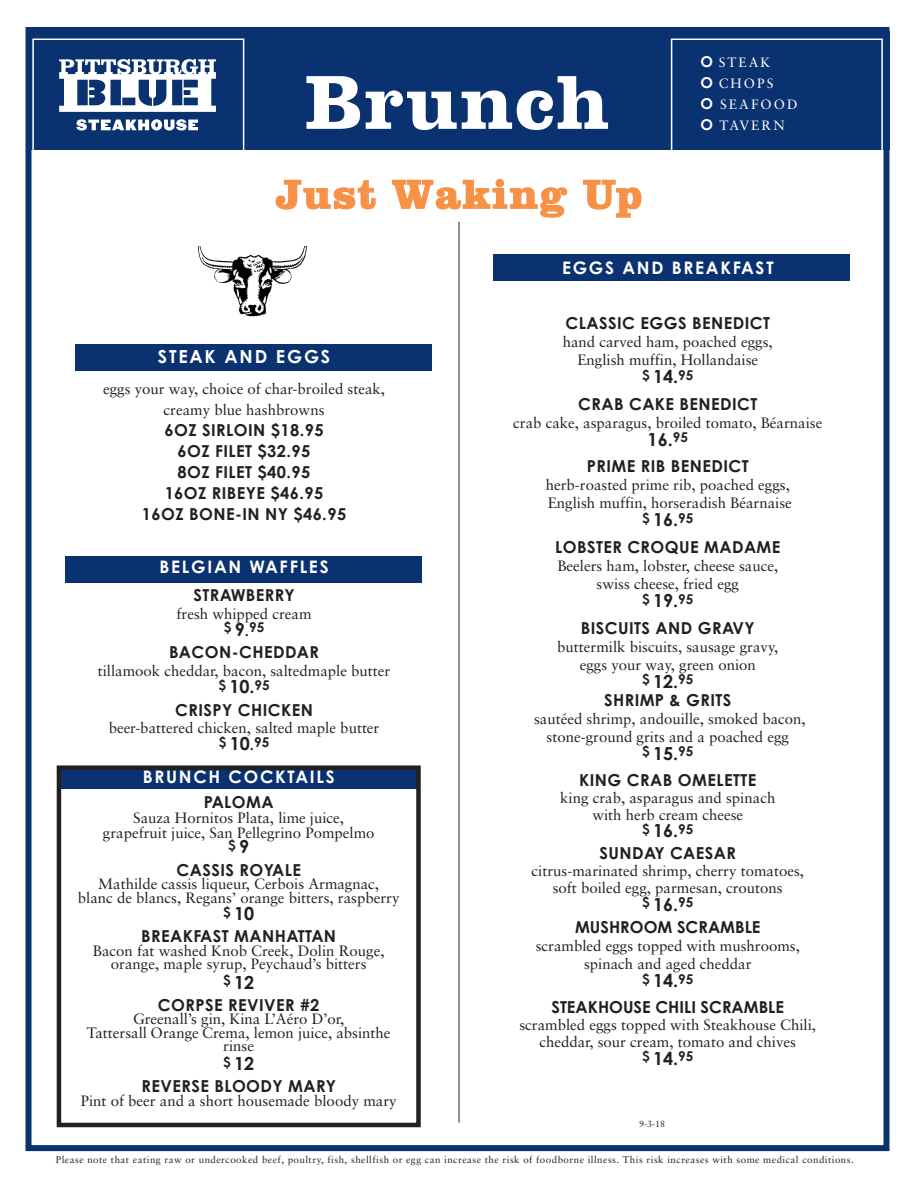
<style>
.page{position:relative;width:918px;height:1188px;background:#fff}
.page>*{position:absolute;margin:0;border:0;box-sizing:border-box;transform-origin:0 0}
.t1{font:700 79.5px "Clarendon";letter-spacing:.02em;color:#fff}
.t2{font:700 42px "Clarendon";letter-spacing:.035em;color:#f69146}
.t3{font:700 18px "Century Gothic";color:#231f20}
.t4{font:700 18px "Century Gothic";letter-spacing:.1em;color:#fff}
.t5{font:700 17.25px "Century Gothic";letter-spacing:.1em;color:#fff}
.t6{font:700 16.5px/21px "Century Gothic";letter-spacing:.025em;color:#231f20;text-align:center}
.t7{font:700 16.5px "Century Gothic";color:#231f20}
.t8{font:15px/18px "Sabon";color:#231f20;text-align:center}
.t9{font:700 13.5px "Century Gothic";color:#231f20}
.t10{font:13.5px/21px "Sabon";letter-spacing:.15em;color:#fff}
.t11{font:9.75px "Sabon";letter-spacing:.05em;color:#231f20}
.t12{font:9px "Sabon";color:#231f20}
.s1{font-family:"Century Gothic";font-weight:700;font-size:15px}
.s2{font-size:18px}
.s3{font-size:15px}
</style>
<div class="page">
<div style="left:26px;top:27px;width:864px;height:1124px;border:6px solid #0b3270"></div>
<div style="left:61px;top:767px;width:356px;height:22px;background:#0b3270"></div>
<div style="left:494px;top:254px;width:356px;height:27px;background:#0b3270"></div>
<div style="left:27px;top:32px;width:862px;height:118px;background:#0b3270"></div>
<div style="left:32px;top:39px;width:212px;height:122px;border:2px solid #fff"></div>
<div style="left:671px;top:39px;width:212px;height:122px;border:2px solid #fff"></div>
<svg style="left:76px;top:119px;width:122px;height:12px"></svg>
<svg style="left:59px;top:59px;width:157px;height:53px"></svg>
<div style="left:57px;top:765px;width:364px;height:362px;border:4px solid #231f20"></div>
<hr style="left:459px;top:222px;width:1px;height:901px;background:#231f20">
<img style="left:198px;top:246px;width:109px;height:71px">
<div style="left:76px;top:344px;width:356px;height:27px;background:#0b3270"></div>
<div style="left:66px;top:556px;width:356px;height:27px;background:#0b3270"></div>
<h1 class="t1" style="left:305px;top:54px;width:305px">Brunch</h1>
<h2 class="t2" style="left:276px;top:169px;width:368px">Just Waking Up</h2>
<p class="t10" style="left:701px;top:53px;width:98px"><span class="s1">O</span> STEAK<br><span class="s1">O</span> CHOPS<br><span class="s1">O</span> SEAFOOD<br><span class="s1">O</span> TAVERN</p>
<p class="t4" style="left:158px;top:350px;width:174px">STEAK AND EGGS</p>
<p class="t8" style="left:103px;top:380px;width:284px;line-height:21px">eggs your way, choice of char-broiled steak, creamy blue hashbrowns</p>
<p class="t6" style="left:142px;top:422px;width:206px">6OZ SIRLOIN $18.95<br>6OZ FILET $32.95<br>8OZ FILET $40.95<br>16OZ RIBEYE $46.95<br>16OZ BONE-IN NY $46.95</p>
<p class="t5" style="left:160px;top:561px;width:171px">BELGIAN WAFFLES</p>
<p class="t6" style="left:193px;top:586px;width:103px">STRAWBERRY</p>
<p class="t8" style="left:177px;top:606px;width:137px">fresh whipped cream</p>
<p class="t9" style="left:224px;top:623px;width:42px">$ <span class="s2">9</span><span class="s3">.</span>95</p>
<p class="t6" style="left:169px;top:644px;width:152px">BACON-CHEDDAR</p>
<p class="t8" style="left:98px;top:663px;width:294px">tillamook cheddar, bacon, saltedmaple butter</p>
<p class="t9" style="left:218px;top:680px;width:53px">$ <span class="s2">10.</span>95</p>
<p class="t6" style="left:175px;top:701px;width:139px">CRISPY CHICKEN</p>
<p class="t8" style="left:109px;top:720px;width:272px">beer-battered chicken, salted maple butter</p>
<p class="t9" style="left:219px;top:737px;width:52px">$ <span class="s2">10</span><span class="s3">.</span>95</p>
<p class="t5" style="left:143px;top:770px;width:193px">BRUNCH COCKTAILS</p>
<p class="t6" style="left:204px;top:794px;width:72px">PALOMA</p>
<p class="t8" style="left:103px;top:812px;width:273px;line-height:15px">Sauza Hornitos Plata, lime juice, grapefruit juice, San Pellegrino Pompelmo</p>
<p class="t9" style="left:228px;top:840px;width:23px">$<span class="s2">9</span></p>
<p class="t6" style="left:177px;top:861px;width:126px">CASSIS ROYALE</p>
<p class="t8" style="left:78px;top:878px;width:323px;line-height:13.5px">Mathilde cassis liqueur, Cerbois Armagnac,<br>blanc de blancs, Regans’ orange bitters, raspberry</p>
<p class="t3" style="left:223px;top:907px;width:33px"><sup>$</sup> 10</p>
<p class="t6" style="left:141px;top:928px;width:196px">BREAKFAST MANHATTAN</p>
<p class="t8" style="left:93px;top:945px;width:293px;line-height:13.5px">Bacon fat washed Knob Creek, Dolin Rouge, orange, maple syrup, Peychaud’s bitters</p>
<p class="t3" style="left:223px;top:976px;width:33px"><sup>$</sup> 12</p>
<p class="t6" style="left:158px;top:996px;width:163px">CORPSE REVIVER #2</p>
<p class="t8" style="left:87px;top:1013px;width:305px;line-height:13.5px">Greenall’s gin, Kina L’Aéro D’or,<br>Tattersall Orange Crema, lemon juice, absinthe rinse</p>
<p class="t3" style="left:223px;top:1057px;width:33px"><sup>$</sup> 12</p>
<p class="t6" style="left:141px;top:1078px;width:196px">REVERSE BLOODY MARY</p>
<p class="t8" style="left:81px;top:1093px;width:317px">Pint of beer and a short housemade bloody mary</p>
<p class="t5" style="left:562px;top:261px;width:213px">EGGS AND BREAKFAST</p>
<p class="t6" style="left:566px;top:314px;width:206px">CLASSIC EGGS BENEDICT</p>
<p class="t8" style="left:563px;top:334px;width:212px">hand carved ham, poached eggs,<br>English muffin, Hollandaise</p>
<p class="t9" style="left:642px;top:370px;width:53px">$ <span class="s2">14.</span>95</p>
<p class="t6" style="left:578px;top:395px;width:181px">CRAB CAKE BENEDICT</p>
<p class="t8" style="left:513px;top:415px;width:311px">crab cake, asparagus, broiled tomato, Béarnaise</p>
<p class="t3" style="left:648px;top:433px;width:42px">16.<sup>95</sup></p>
<p class="t6" style="left:587px;top:458px;width:163px">PRIME RIB BENEDICT</p>
<p class="t8" style="left:546px;top:477px;width:248px;text-align:left">herb-roasted prime rib, poached eggs,<br>English muffin, horseradish Béarnaise</p>
<p class="t9" style="left:642px;top:513px;width:53px">$ <span class="s2">16.</span>95</p>
<p class="t6" style="left:555px;top:538px;width:227px">LOBSTER CROQUE MADAME</p>
<p class="t8" style="left:557px;top:558px;width:222px">Beelers ham, lobster, cheese sauce, swiss cheese, fried egg</p>
<p class="t9" style="left:642px;top:594px;width:53px">$ <span class="s2">19.</span>95</p>
<p class="t6" style="left:581px;top:619px;width:175px">BISCUITS AND GRAVY</p>
<p class="t8" style="left:557px;top:639px;width:223px">buttermilk biscuits, sausage gravy, eggs your way, green onion</p>
<p class="t9" style="left:642px;top:675px;width:53px">$ <span class="s2">12.</span>95</p>
<p class="t6" style="left:604px;top:691px;width:129px">SHRIMP &amp; GRITS</p>
<p class="t8" style="left:534px;top:711px;width:273px">sautéed shrimp, andouille, smoked bacon, stone-ground grits and a poached egg</p>
<p class="t9" style="left:642px;top:747px;width:53px">$ <span class="s2">15.</span>95</p>
<p class="t6" style="left:579px;top:771px;width:178px">KING CRAB OMELETTE</p>
<p class="t8" style="left:560px;top:790px;width:217px;line-height:17.2px">king crab, asparagus and spinach with herb cream cheese</p>
<p class="t9" style="left:642px;top:824px;width:53px">$ <span class="s2">16.</span>95</p>
<p class="t6" style="left:599px;top:844px;width:138px">SUNDAY CAESAR</p>
<p class="t8" style="left:532px;top:863px;width:274px;line-height:17.2px">citrus-marinated shrimp, cherry tomatoes, soft boiled egg, parmesan, croutons</p>
<p class="t9" style="left:642px;top:898px;width:53px">$ <span class="s2">16.</span>95</p>
<p class="t7" style="left:575px;top:921px;width:187px">MUSHROOM SCRAMBLE</p>
<p class="t8" style="left:536px;top:938px;width:266px">scrambled eggs topped with mushrooms, spinach and aged cheddar</p>
<p class="t9" style="left:642px;top:974px;width:53px">$ <span class="s2">14.</span>95</p>
<p class="t7" style="left:551px;top:1001px;width:234px">STEAKHOUSE CHILI SCRAMBLE</p>
<p class="t8" style="left:519px;top:1017px;width:298px;line-height:17.2px">scrambled eggs topped with Steakhouse Chili, cheddar, sour cream, tomato and chives</p>
<p class="t9" style="left:642px;top:1051px;width:53px">$ <span class="s2">14.</span>95</p>
<p class="t12" style="left:639px;top:1120px;width:28px">9-3-18</p>
<p class="t11" style="left:56px;top:1155px;width:800px">Please note that eating raw or undercooked beef, poultry, fish, shellfish or egg can increase the risk of foodborne illness. This risk increases with some medical conditions.</p>
</div>
